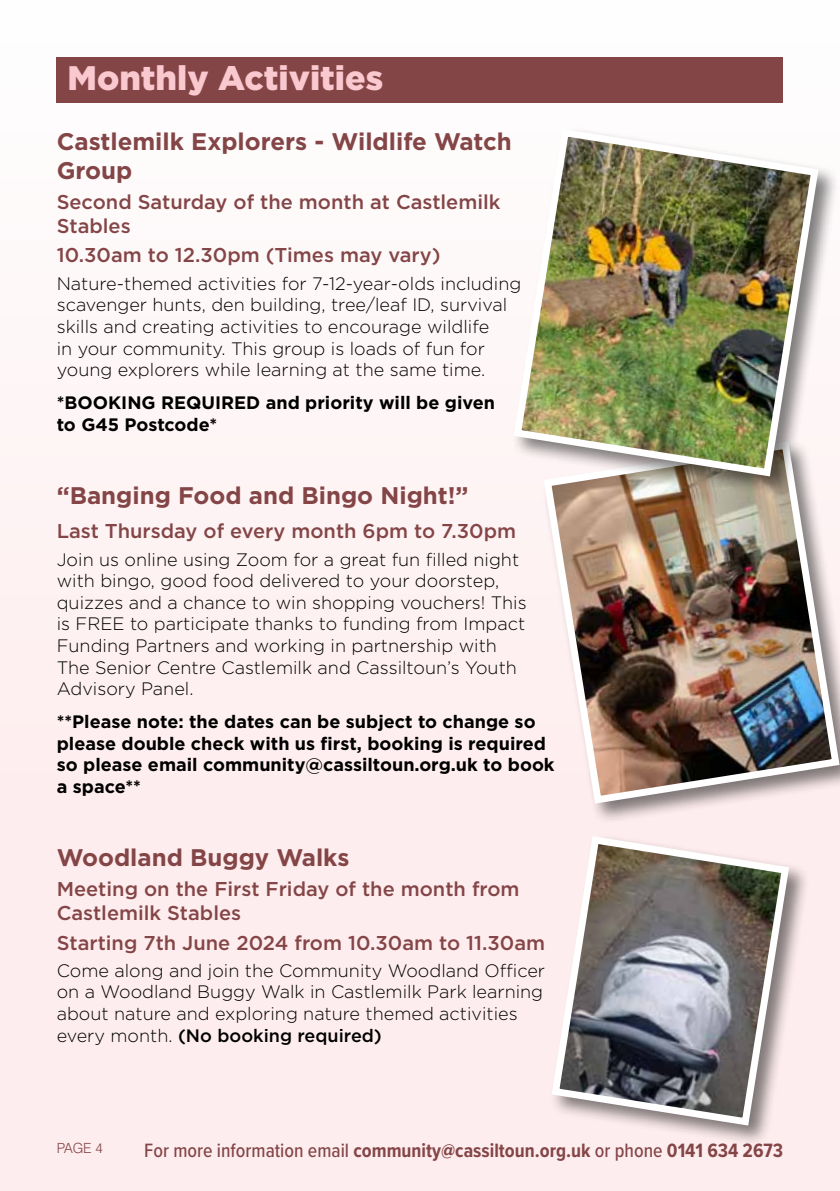
<style>
.page{position:relative;width:840px;height:1191px;background:#fff}
.page>*{position:absolute;margin:0;border:0;box-sizing:border-box;transform-origin:0 0}
.t1{font:900 34px "Gotham";color:#fac8cf}
.t2{font:700 24px/28.8px "Gotham";color:#844547}
.t3{font:500 20px/24px "Gotham";color:#844547}
.t4{font:700 20px "Proxima Nova Cond";color:#844547}
.t5{font:300 18px/21.6px "Gotham";color:#000}
.t6{font:700 18px/21.6px "Gotham";color:#000}
.t7{font:300 14px "Swiss 721 BT";color:#844547}
.s1{font-weight:500}
</style>
<div class="page">
<div style="left:0;top:0;width:839px;height:1191px;background:#feedee"></div>
<div style="left:548px;top:833px;width:261px;height:313px;background:#000;opacity:.5"></div>
<svg style="left:548px;top:833px;width:244px;height:296px"></svg>
<div style="left:540px;top:438px;width:299px;height:386px;background:#000;opacity:.5"></div>
<img style="left:540px;top:497px;width:299px;height:310px">
<div style="left:510px;top:126px;width:329px;height:371px;background:#000;opacity:.5"></div>
<img style="left:509px;top:125px;width:313px;height:355px">
<div style="left:57px;top:57px;width:725px;height:46px;background:#844547"></div>
<h1 class="t1" style="left:67px;top:59px;width:317px">Monthly Activities</h1>
<h2 class="t2" style="left:57px;top:127px;width:456px">Castlemilk Explorers - Wildlife Watch<br>Group</h2>
<p class="t3" style="left:57px;top:189px;width:445px">Second Saturday of the month at Castlemilk<br>Stables</p>
<p class="t3" style="left:57px;top:243px;width:385px">10.30am to 12.30pm (Times may vary)</p>
<p class="t5" style="left:57px;top:272px;width:466px">Nature-themed activities for 7-12-year-olds including scavenger hunts, den building, tree/leaf ID, survival skills and creating activities to encourage wildlife<br>in your community. This group is loads of fun for young explorers while learning at the same time.</p>
<p class="t6" style="left:57px;top:391px;width:439px">*BOOKING REQUIRED and priority will be given to G45 Postcode*</p>
<h2 class="t2" style="left:57px;top:480px;width:413px">“Banging Food and Bingo Night!”</h2>
<p class="t3" style="left:57px;top:519px;width:460px">Last Thursday of every month 6pm to 7.30pm</p>
<p class="t5" style="left:57px;top:548px;width:471px">Join us online using Zoom for a great fun filled night with bingo, good food delivered to your doorstep, quizzes and a chance to win shopping vouchers! This is FREE to participate thanks to funding from Impact Funding Partners and working in partnership with The Senior Centre Castlemilk and Cassiltoun’s Youth Advisory Panel.</p>
<p class="t6" style="left:57px;top:710px;width:499px">**Please note: the dates can be subject to change so please double check with us first, booking is required so please email community@cassiltoun.org.uk to book a space**</p>
<h2 class="t2" style="left:57px;top:842px;width:294px">Woodland Buggy Walks</h2>
<p class="t3" style="left:57px;top:876px;width:464px">Meeting on the First Friday of the month from<br>Castlemilk Stables</p>
<p class="t3" style="left:57px;top:930px;width:489px">Starting 7th June 2024 from 10.30am to 11.30am</p>
<p class="t5" style="left:57px;top:959px;width:489px">Come along and join the Community Woodland Officer on a Woodland Buggy Walk in Castlemilk Park learning about nature and exploring nature themed activities every month. <span class="s1">(No booking required)</span></p>
<p class="t7" style="left:57px;top:1139px;width:48px">PAGE 4</p>
<p class="t4" style="left:144px;top:1135px;width:640px"><span class="s1">For more information email</span> community@cassiltoun.org.uk <span class="s1">or phone</span> 0141 634 2673</p>
</div>
